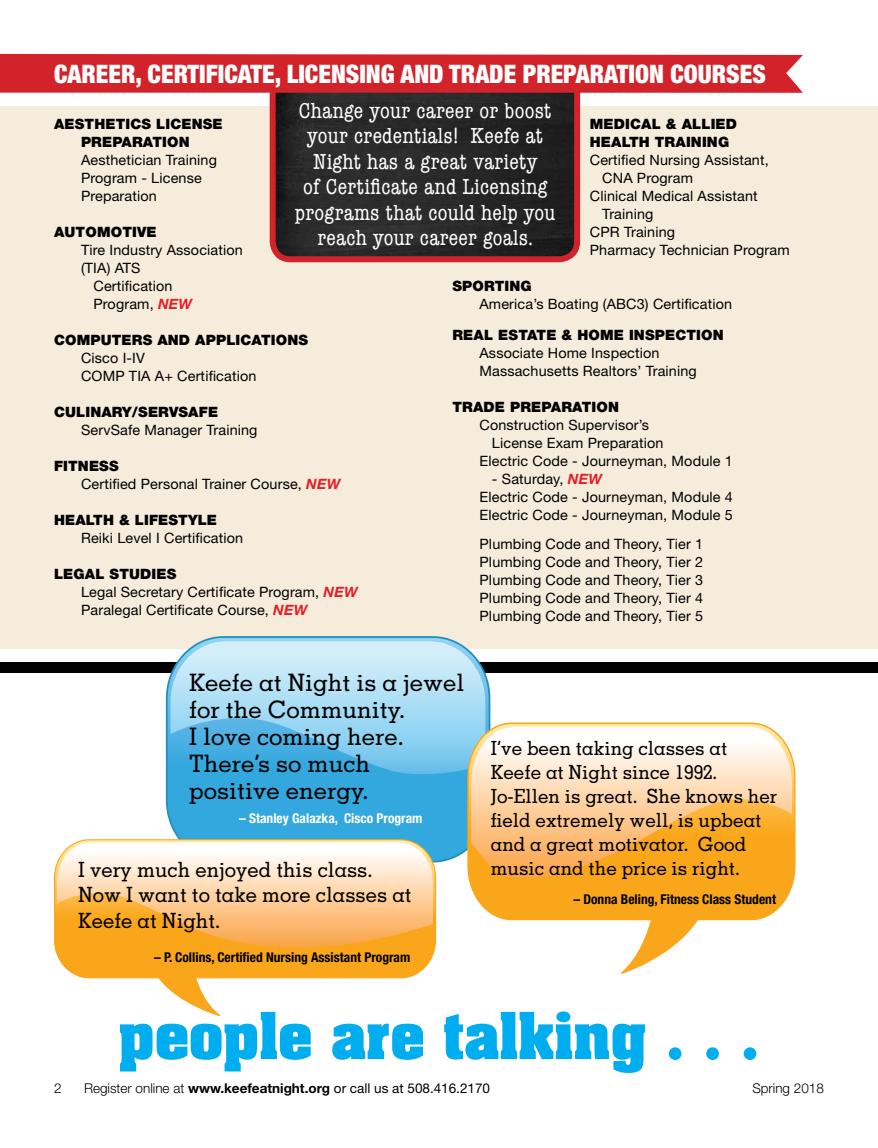
<style>
.page{position:relative;width:878px;height:1148px;background:#fff}
.page>*{position:absolute;margin:0;border:0;box-sizing:border-box;transform-origin:0 0}
.t1{font:700 55.05px "Aachen Std";color:#00aeef}
.t2{font:900 condensed 25.5px "Helvetica Neue LT Std";color:#fff}
.t3{font:500 24px/27px "Memphis LT Std";color:#000}
.t4{font:condensed 22.5px/25.5px "American Typewriter";letter-spacing:.01em;color:#fff;text-align:center}
.t5{font:500 21px/25.5px "Memphis LT Std";color:#000}
.t6{font:500 19.5px/24px "Memphis LT Std";color:#000}
.t7{font:14.25px/18px "Helvetica Neue LT Std";letter-spacing:.01em;color:#000}
.t8{font:900 14.25px/18px "Helvetica Neue LT Std";letter-spacing:.01em;color:#000;text-align:center}
.t9{font:700 condensed 13.5px "Helvetica Neue LT Std";color:#000}
.t10{font:13.5px "Helvetica Neue LT Std";color:#000}
.t11{font:700 condensed 13.5px "Helvetica Neue LT Std";color:#fff}
.t12{font:300 13.5px "Helvetica Neue LT Std";color:#000}
.s1{font-weight:700;font-style:italic;color:#e41f26}
.s2{font-weight:900}
.s3{font-weight:300}
.s4{font-weight:700}
</style>
<div class="page">
<div style="left:0;top:107px;width:878px;height:542px;background:#f5ecdc"></div>
<div style="left:0;top:662px;width:878px;height:11px;background:#000"></div>
<svg style="left:166px;top:636px;width:324px;height:288px;background:#7bc7ea"></svg>
<svg style="left:54px;top:839px;width:382px;height:177px"></svg>
<svg style="left:467px;top:722px;width:328px;height:252px"></svg>
<img style="left:277px;top:93px;width:296px;height:162px">
<div style="left:270px;top:68px;width:310px;height:194px;border:6px solid #d2232a;border-radius:18px"></div>
<div style="left:0;top:54px;width:802px;height:39px;background:#d2232a"></div>
<h2 class="t2" style="left:54px;top:58px;width:713px">CAREER, CERTIFICATE, LICENSING AND TRADE PREPARATION COURSES</h2>
<h3 class="t4" style="left:295px;top:97px;width:262px">Change your career or boost your credentials! Keefe at<br>Night has a great variety<br>of Certificate and Licensing programs that could help you reach your career goals.</h3>
<p class="t8" style="left:54px;top:115px;width:170px">AESTHETICS LICENSE<br>PREPARATION</p>
<p class="t7" style="left:81px;top:150px;width:137px">Aesthetician Training<br>Program - License<br>Preparation</p>
<p class="t8" style="left:54px;top:223px;width:104px">AUTOMOTIVE</p>
<p class="t7" style="left:81px;top:240px;width:163px">Tire Industry Association</p>
<p class="t7" style="left:81px;top:258px;width:61px">(TIA) ATS</p>
<p class="t7" style="left:93px;top:276px;width:81px">Certification</p>
<p class="t7" style="left:93px;top:294px;width:100px">Program, <span class="s1">NEW</span></p>
<p class="t8" style="left:54px;top:331px;width:255px">COMPUTERS AND APPLICATIONS</p>
<p class="t7" style="left:81px;top:348px;width:177px">Cisco I-IV<br>COMP TIA A+ Certification</p>
<p class="t8" style="left:54px;top:403px;width:166px">CULINARY/SERVSAFE</p>
<p class="t7" style="left:81px;top:420px;width:178px">ServSafe Manager Training</p>
<p class="t7" style="left:81px;top:456px;width:261px;text-indent:-27px"><span class="s2">FITNESS<br></span>Certified Personal Trainer Course, <span class="s1">NEW</span></p>
<p class="t8" style="left:54px;top:511px;width:164px">HEALTH &amp; LIFESTYLE</p>
<p class="t7" style="left:81px;top:528px;width:164px">Reiki Level I Certification</p>
<p class="t7" style="left:81px;top:564px;width:278px;text-indent:-27px"><span class="s2">LEGAL STUDIES<br></span>Legal Secretary Certificate Program, <span class="s1">NEW<br></span>Paralegal Certificate Course, <span class="s1">NEW</span></p>
<p class="t8" style="left:590px;top:115px;width:149px;text-align:left">MEDICAL &amp; ALLIED<br>HEALTH TRAINING</p>
<p class="t7" style="left:590px;top:150px;width:180px">Certified Nursing Assistant,</p>
<p class="t7" style="left:602px;top:168px;width:92px">CNA Program</p>
<p class="t7" style="left:590px;top:186px;width:169px">Clinical Medical Assistant</p>
<p class="t7" style="left:602px;top:204px;width:53px">Training</p>
<p class="t7" style="left:590px;top:222px;width:87px">CPR Training</p>
<p class="t7" style="left:590px;top:240px;width:201px">Pharmacy Technician Program</p>
<p class="t8" style="left:452px;top:277px;width:81px">SPORTING</p>
<p class="t7" style="left:479px;top:294px;width:254px">America’s Boating (ABC3) Certification</p>
<p class="t8" style="left:452px;top:326px;width:273px">REAL ESTATE &amp; HOME INSPECTION</p>
<p class="t7" style="left:479px;top:344px;width:219px">Associate Home Inspection<br>Massachusetts Realtors’ Training</p>
<p class="t8" style="left:452px;top:398px;width:168px">TRADE PREPARATION</p>
<p class="t7" style="left:479px;top:416px;width:171px">Construction Supervisor’s</p>
<p class="t7" style="left:492px;top:434px;width:173px">License Exam Preparation</p>
<p class="t7" style="left:479px;top:452px;width:255px">Electric Code - Journeyman, Module 1</p>
<p class="t7" style="left:479px;top:470px;width:255px;text-indent:12px">- Saturday, <span class="s1">NEW<br></span>Electric Code - Journeyman, Module 4<br>Electric Code - Journeyman, Module 5</p>
<p class="t7" style="left:479px;top:534px;width:225px;text-align:justify">Plumbing Code and Theory, Tier 1<br>Plumbing Code and Theory, Tier 2<br>Plumbing Code and Theory, Tier 3<br>Plumbing Code and Theory, Tier 4<br>Plumbing Code and Theory, Tier 5</p>
<h3 class="t3" style="left:189px;top:668px;width:277px">Keefe at Night is a jewel for the Community.<br>I love coming here.<br>There’s so much positive energy.</h3>
<p class="t11" style="left:239px;top:810px;width:185px">– Stanley Galazka, Cisco Program</p>
<h3 class="t5" style="left:78px;top:856px;width:335px">I very much enjoyed this class.<br>Now I want to take more classes at<br>Keefe at Night.</h3>
<p class="t9" style="left:154px;top:949px;width:257px">– P. Collins, Certified Nursing Assistant Program</p>
<h3 class="t6" style="left:491px;top:735px;width:288px">I’ve been taking classes at<br>Keefe at Night since 1992.<br>Jo-Ellen is great. She knows her field extremely well, is upbeat and a great motivator. Good music and the price is right.</h3>
<p class="t9" style="left:573px;top:890px;width:204px">– Donna Beling, Fitness Class Student</p>
<h1 class="t1" style="left:119px;top:996px;width:642px">people are talking . . .</h1>
<p class="t12" style="left:54px;top:1080px;width:9px">2</p>
<p class="t10" style="left:84px;top:1080px;width:407px"><span class="s3">Register online at</span> <span class="s4">www.keefeatnight.org</span> or call us at 508.416.2170</p>
<p class="t12" style="left:752px;top:1080px;width:73px">Spring 2018</p>
</div>
